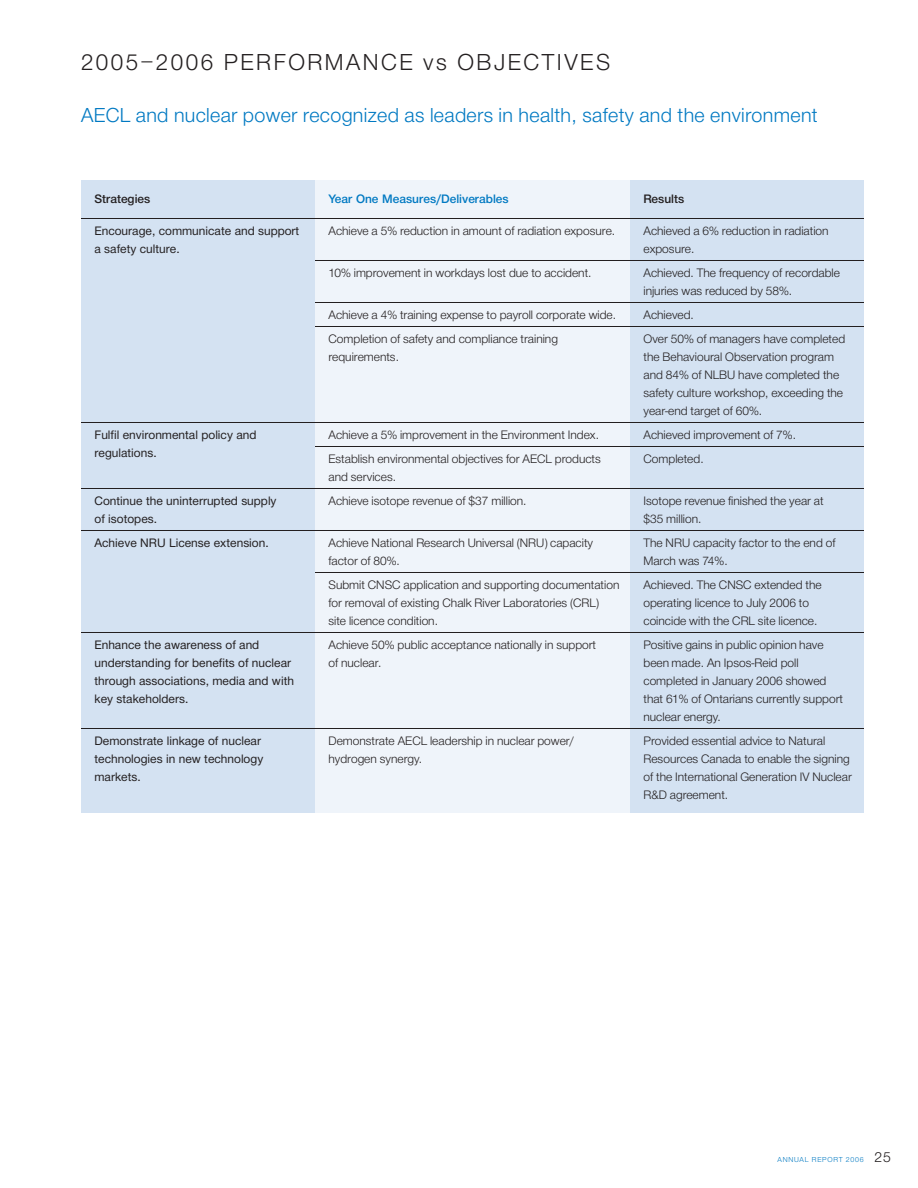
<style>
.page{position:relative;width:918px;height:1188px;background:#fff}
.page>*{position:absolute;margin:0;border:0;box-sizing:border-box;transform-origin:0 0}
.t1{font:24px "NH45";letter-spacing:.105em;color:#231f20}
.t2{font:21px "NH45";letter-spacing:.015em;color:#0079c2}
.t3{font:12.75px/18px "NH45";color:#231f20}
.t4{font:12.75px "NH55";color:#231f20}
.t5{font:12.75px "NH65";color:#0079c2}
.t6{font:12.75px "NH65";color:#231f20}
.t7{font:7.5px "NH45";letter-spacing:.105em;color:#0079c2}
.s1{font-size:15px;color:#231f20}
</style>
<div class="page">
<div style="left:81px;top:180px;width:783px;height:632px;background:#d4e2f2"></div>
<div style="left:315px;top:180px;width:315px;height:632px;background:#eff4fa"></div>
<hr style="left:81px;top:218px;width:783px;height:1px;background:#231f20">
<hr style="left:315px;top:260px;width:549px;height:1px;background:#231f20">
<hr style="left:315px;top:302px;width:549px;height:1px;background:#231f20">
<hr style="left:315px;top:326px;width:549px;height:1px;background:#231f20">
<hr style="left:81px;top:422px;width:783px;height:1px;background:#231f20">
<hr style="left:315px;top:446px;width:549px;height:1px;background:#231f20">
<hr style="left:81px;top:488px;width:783px;height:1px;background:#231f20">
<hr style="left:81px;top:530px;width:783px;height:1px;background:#231f20">
<hr style="left:315px;top:572px;width:549px;height:1px;background:#231f20">
<hr style="left:81px;top:632px;width:783px;height:1px;background:#231f20">
<hr style="left:81px;top:728px;width:783px;height:1px;background:#231f20">
<h1 class="t1" style="left:81px;top:53px;width:531px">2005–2006 PERFORMANCE vs OBJECTIVES</h1>
<h2 class="t2" style="left:81px;top:107px;width:738px">AECL and nuclear power recognized as leaders in health, safety and the environment</h2>
<p class="t6" style="left:94px;top:194px;width:57px">Strategies</p>
<p class="t5" style="left:328px;top:194px;width:182px">Year One Measures/Deliverables</p>
<p class="t6" style="left:643px;top:194px;width:42px">Results</p>
<p class="t4" style="left:94px;top:226px;width:206px">Encourage, communicate and support</p>
<p class="t3" style="left:328px;top:222px;width:288px">Achieve a 5% reduction in amount of radiation exposure.</p>
<p class="t3" style="left:644px;top:222px;width:187px">Achieved a 6% reduction in radiation</p>
<p class="t4" style="left:94px;top:244px;width:87px">a safety culture.</p>
<p class="t3" style="left:643px;top:240px;width:52px">exposure.</p>
<p class="t3" style="left:328px;top:264px;width:265px">10% improvement in workdays lost due to accident.</p>
<p class="t3" style="left:644px;top:264px;width:198px">Achieved. The frequency of recordable injuries was reduced by 58%.</p>
<p class="t3" style="left:328px;top:306px;width:289px">Achieve a 4% training expense to payroll corporate wide.</p>
<p class="t3" style="left:644px;top:306px;width:52px">Achieved.</p>
<p class="t3" style="left:328px;top:330px;width:231px">Completion of safety and compliance training</p>
<p class="t3" style="left:644px;top:330px;width:203px">Over 50% of managers have completed</p>
<p class="t3" style="left:328px;top:348px;width:72px">requirements.</p>
<p class="t3" style="left:643px;top:348px;width:201px">the Behavioural Observation program and 84% of NLBU have completed the safety culture workshop, exceeding the year-end target of 60%.</p>
<p class="t4" style="left:94px;top:430px;width:163px">Fulfil environmental policy and</p>
<p class="t3" style="left:328px;top:426px;width:272px">Achieve a 5% improvement in the Environment Index.</p>
<p class="t3" style="left:644px;top:426px;width:154px">Achieved improvement of 7%.</p>
<p class="t4" style="left:94px;top:448px;width:64px">regulations.</p>
<p class="t3" style="left:328px;top:450px;width:274px">Establish environmental objectives for AECL products</p>
<p class="t3" style="left:644px;top:450px;width:62px">Completed.</p>
<p class="t3" style="left:328px;top:468px;width:69px">and services.</p>
<p class="t4" style="left:95px;top:496px;width:184px">Continue the uninterrupted supply</p>
<p class="t3" style="left:328px;top:492px;width:200px">Achieve isotope revenue of $37 million.</p>
<p class="t3" style="left:643px;top:492px;width:182px">Isotope revenue finished the year at</p>
<p class="t4" style="left:94px;top:514px;width:64px">of isotopes.</p>
<p class="t3" style="left:643px;top:510px;width:59px">$35 million.</p>
<p class="t4" style="left:94px;top:538px;width:176px">Achieve NRU License extension.</p>
<p class="t3" style="left:328px;top:534px;width:266px">Achieve National Research Universal (NRU) capacity</p>
<p class="t3" style="left:643px;top:534px;width:194px">The NRU capacity factor to the end of</p>
<p class="t3" style="left:328px;top:552px;width:73px">factor of 80%.</p>
<p class="t3" style="left:644px;top:552px;width:86px">March was 74%.</p>
<p class="t3" style="left:328px;top:576px;width:292px">Submit CNSC application and supporting documentation</p>
<p class="t3" style="left:643px;top:576px;width:180px">Achieved. The CNSC extended the</p>
<p class="t3" style="left:328px;top:594px;width:272px">for removal of existing Chalk River Laboratories (CRL)</p>
<p class="t3" style="left:644px;top:594px;width:167px">operating licence to July 2006 to</p>
<p class="t3" style="left:328px;top:612px;width:111px">site licence condition.</p>
<p class="t3" style="left:643px;top:612px;width:175px">coincide with the CRL site licence.</p>
<p class="t4" style="left:95px;top:640px;width:166px">Enhance the awareness of and</p>
<p class="t3" style="left:328px;top:636px;width:269px">Achieve 50% public acceptance nationally in support</p>
<p class="t3" style="left:644px;top:636px;width:182px">Positive gains in public opinion have</p>
<p class="t4" style="left:95px;top:658px;width:198px">understanding for benefits of nuclear</p>
<p class="t3" style="left:328px;top:654px;width:54px">of nuclear.</p>
<p class="t3" style="left:643px;top:654px;width:157px">been made. An Ipsos-Reid poll</p>
<p class="t4" style="left:95px;top:676px;width:201px">through associations, media and with</p>
<p class="t3" style="left:644px;top:672px;width:184px">completed in January 2006 showed</p>
<p class="t4" style="left:95px;top:694px;width:95px">key stakeholders.</p>
<p class="t3" style="left:644px;top:690px;width:201px">that 61% of Ontarians currently support nuclear energy.</p>
<p class="t4" style="left:95px;top:736px;width:168px">Demonstrate linkage of nuclear</p>
<p class="t3" style="left:328px;top:732px;width:247px">Demonstrate AECL leadership in nuclear power/</p>
<p class="t3" style="left:644px;top:732px;width:183px">Provided essential advice to Natural</p>
<p class="t4" style="left:95px;top:754px;width:170px">technologies in new technology</p>
<p class="t3" style="left:328px;top:750px;width:95px">hydrogen synergy.</p>
<p class="t3" style="left:643px;top:750px;width:208px">Resources Canada to enable the signing</p>
<p class="t4" style="left:95px;top:772px;width:48px">markets.</p>
<p class="t3" style="left:644px;top:768px;width:210px">of the International Generation IV Nuclear<br>R&amp;D agreement.</p>
<p class="t7" style="left:778px;top:1157px;width:115px">ANNUAL REPORT 2006 <span class="s1">25</span></p>
</div>
